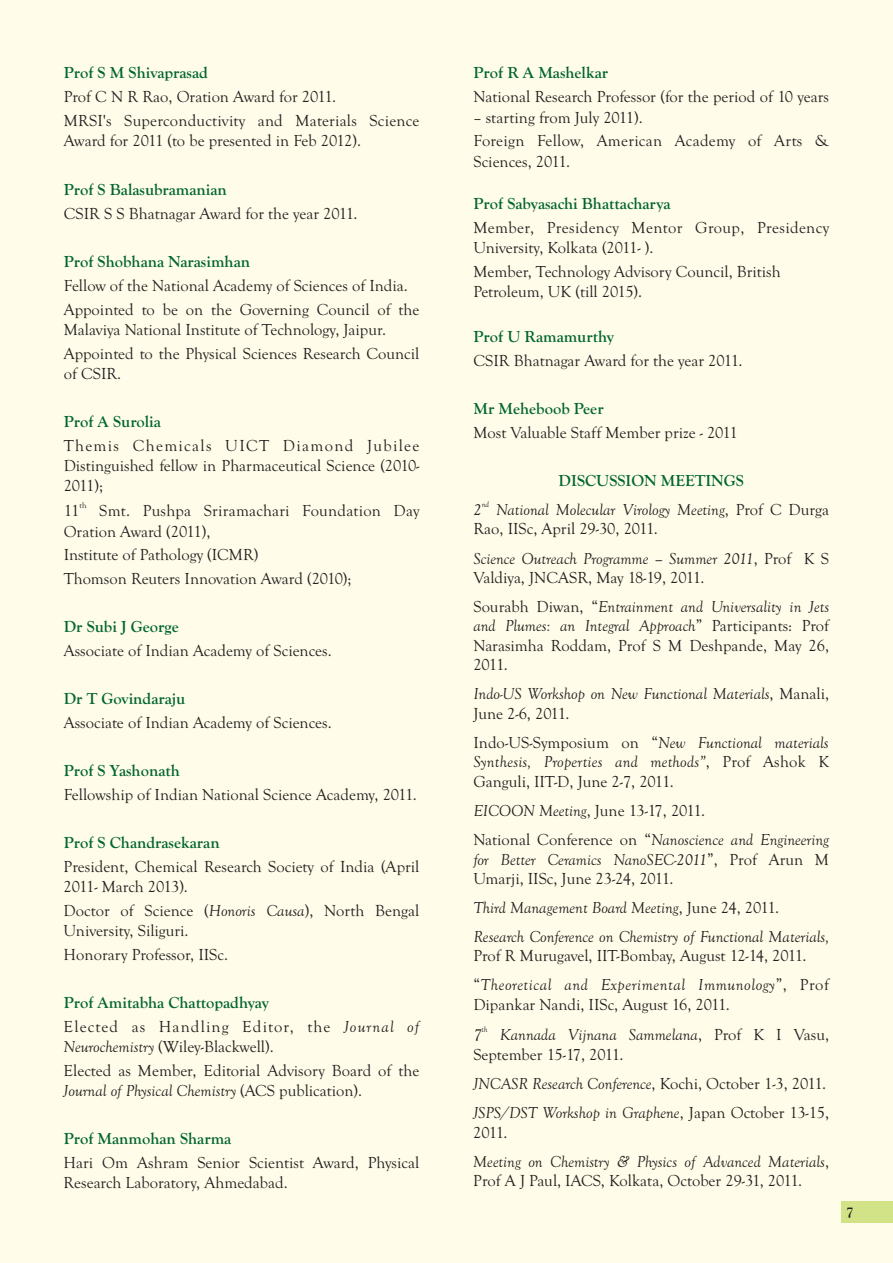
<style>
.page{position:relative;width:893px;height:1263px;background:#fffde9}
.page>*{position:absolute;margin:0;border:0;box-sizing:border-box;transform-origin:0 0}
.t1{font:16.5px/20.2px "Goudy Old Style T";color:#231f20}
.t2{font:italic 16.5px/19.2px "Goudy Old Style T";color:#231f20}
.t3{font:700 16.5px "Goudy Old Style T";color:#00652e}
.t4{font:16.5px/20.2px "Goudy Old Style T";letter-spacing:.02em;color:#231f20}
.t5{font:16.5px "Goudy Old Style T";letter-spacing:.07em;color:#231f20}
.t6{font:700 15px "Goudy Old Style T";color:#231f20}
.t7{font:italic 8.25px "Goudy Old Style T";color:#231f20}
.t8{font:8.25px "Goudy Old Style T";color:#231f20}
.s1{font-style:normal}
.s2{font-style:italic}
</style>
<div class="page">
<div style="left:842px;top:1201px;width:51px;height:21px;background:#d2e287"></div>
<p class="t3" style="left:64px;top:64px;width:146px">Prof S M Shivaprasad</p>
<p class="t3" style="left:473px;top:64px;width:136px">Prof R A Mashelkar</p>
<p class="t1" style="left:64px;top:87px;width:274px">Prof C N R Rao, Oration Award for 2011.</p>
<p class="t1" style="left:473px;top:87px;width:357px">National Research Professor (for the period of 10 years</p>
<p class="t1" style="left:64px;top:111px;width:357px">MRSI's Superconductivity and Materials Science</p>
<p class="t1" style="left:473px;top:107px;width:171px">– starting from July 2011).</p>
<p class="t1" style="left:64px;top:131px;width:299px">Award for 2011 (to be presented in Feb 2012).</p>
<p class="t1" style="left:473px;top:131px;width:357px">Foreign Fellow, American Academy of Arts &amp;<br>Sciences, 2011.</p>
<p class="t1" style="left:64px;top:203px;width:295px">CSIR S S Bhatnagar Award for the year 2011.</p>
<p class="t4" style="left:473px;top:218px;width:357px">Member, Presidency Mentor Group, Presidency<br>University, Kolkata (2011- ).</p>
<p class="t1" style="left:473px;top:262px;width:309px">Member, Technology Advisory Council, British</p>
<p class="t1" style="left:64px;top:275px;width:346px">Fellow of the National Academy of Sciences of India.</p>
<p class="t1" style="left:473px;top:282px;width:170px">Petroleum, UK (till 2015).</p>
<p class="t1" style="left:64px;top:299px;width:357px">Appointed to be on the Governing Council of the<br>Malaviya National Institute of Technology, Jaipur.</p>
<p class="t1" style="left:64px;top:343px;width:357px">Appointed to the Physical Sciences Research Council</p>
<p class="t1" style="left:473px;top:350px;width:271px">CSIR Bhatnagar Award for the year 2011.</p>
<p class="t1" style="left:64px;top:363px;width:59px">of CSIR.</p>
<p class="t3" style="left:64px;top:180px;width:165px">Prof S Balasubramanian</p>
<p class="t3" style="left:473px;top:195px;width:199px">Prof Sabyasachi Bhattacharya</p>
<p class="t3" style="left:64px;top:252px;width:188px">Prof Shobhana Narasimhan</p>
<p class="t3" style="left:473px;top:327px;width:142px">Prof U Ramamurthy</p>
<p class="t3" style="left:473px;top:399px;width:132px">Mr Meheboob Peer</p>
<p class="t3" style="left:64px;top:412px;width:99px">Prof A Surolia</p>
<p class="t1" style="left:473px;top:422px;width:266px">Most Valuable Staff Member prize - 2011</p>
<p class="t1" style="left:64px;top:435px;width:357px;text-align:justify">Themis Chemicals UICT Diamond Jubilee Distinguished fellow in Pharmaceutical Science (2010- 2011);</p>
<p class="t8" style="left:79px;top:501px;width:9px">th</p>
<p class="t7" style="left:482px;top:499px;width:9px">nd</p>
<p class="t1" style="left:64px;top:501px;width:357px">11 Smt. Pushpa Sriramachari Foundation Day</p>
<p class="t2" style="left:473px;top:500px;width:357px">2 National Molecular Virology Meeting<span class="s1">, Prof C Durga</span></p>
<p class="t1" style="left:64px;top:521px;width:148px">Oration Award (2011),</p>
<p class="t1" style="left:473px;top:519px;width:186px">Rao, IISc, April 29-30, 2011.</p>
<p class="t1" style="left:64px;top:545px;width:196px">Institute of Pathology (ICMR)</p>
<p class="t2" style="left:473px;top:548px;width:357px">Science Outreach Programme – Summer 2011<span class="s1">, Prof K S</span></p>
<p class="t1" style="left:64px;top:569px;width:289px">Thomson Reuters Innovation Award (2010);</p>
<p class="t1" style="left:473px;top:563px;width:357px;line-height:29.4px">Valdiya, JNCASR, May 18-19, 2011.<br>Sourabh Diwan, “<span class="s2">Entrainment and Universality in Jets</span></p>
<p class="t2" style="left:473px;top:616px;width:357px">and Plumes: an Integral Approach<span class="s1">” Participants: Prof</span></p>
<p class="t1" style="left:64px;top:641px;width:270px">Associate of Indian Academy of Sciences.</p>
<p class="t1" style="left:473px;top:636px;width:357px;line-height:19.2px">Narasimha Roddam, Prof S M Deshpande, May 26,<br>2011.</p>
<p class="t2" style="left:473px;top:684px;width:357px">Indo-US Workshop on New Functional Materials<span class="s1">, Manali,<br>June 2-6, 2011.</span></p>
<p class="t3" style="left:559px;top:471px;width:187px">DISCUSSION MEETINGS</p>
<p class="t3" style="left:64px;top:617px;width:117px">Dr Subi J George</p>
<p class="t3" style="left:64px;top:689px;width:123px">Dr T Govindaraju</p>
<p class="t1" style="left:64px;top:712px;width:270px">Associate of Indian Academy of Sciences.</p>
<p class="t3" style="left:64px;top:761px;width:118px">Prof S Yashonath</p>
<p class="t1" style="left:64px;top:784px;width:355px">Fellowship of Indian National Science Academy, 2011.</p>
<p class="t3" style="left:64px;top:833px;width:157px">Prof S Chandrasekaran</p>
<p class="t1" style="left:64px;top:856px;width:357px">President, Chemical Research Society of India (April</p>
<p class="t1" style="left:64px;top:875px;width:131px;line-height:23.9px">2011- March 2013).<br>Doctor of Science</p>
<p class="t1" style="left:204px;top:900px;width:217px">(<span class="s2">Honoris Causa</span>), North Bengal</p>
<p class="t1" style="left:473px;top:733px;width:357px;line-height:19.2px;text-align:justify">Indo-US-Symposium on “<span class="s2">New Functional materials Synthesis, Properties and methods”</span>, Prof Ashok K Ganguli, IIT-D, June 2-7, 2011.</p>
<p class="t2" style="left:473px;top:796px;width:357px;line-height:29.4px">EICOON Meeting<span class="s1">, June 13-17, 2011.<br>National Conference on “</span>Nanoscience and Engineering</p>
<p class="t2" style="left:473px;top:849px;width:357px">for Better Ceramics NanoSEC-2011<span class="s1">”, Prof Arun M</span></p>
<p class="t1" style="left:473px;top:868px;width:202px">Umarji, IISc, June 23-24, 2011.</p>
<p class="t2" style="left:473px;top:898px;width:307px">Third Management Board Meeting<span class="s1">, June 24, 2011.</span></p>
<p class="t1" style="left:64px;top:920px;width:126px">University, Siliguri.</p>
<p class="t2" style="left:473px;top:927px;width:357px">Research Conference on Chemistry of Functional Materials,</p>
<p class="t1" style="left:64px;top:944px;width:166px">Honorary Professor, IISc.</p>
<p class="t1" style="left:473px;top:941px;width:357px;line-height:29.4px">Prof R Murugavel, IIT-Bombay, August 12-14, 2011. “<span class="s2">Theoretical and Experimental Immunology</span>”, Prof</p>
<p class="t1" style="left:473px;top:994px;width:258px">Dipankar Nandi, IISc, August 16, 2011.</p>
<p class="t5" style="left:64px;top:1017px;width:357px">Elected as Handling Editor, the <span class="s2">Journal of</span></p>
<p class="t7" style="left:482px;top:1025px;width:8px">th</p>
<p class="t3" style="left:64px;top:993px;width:207px">Prof Amitabha Chattopadhyay</p>
<p class="t2" style="left:473px;top:1025px;width:357px">7 Kannada Vijnana Sammelana<span class="s1">, Prof K I Vasu,</span></p>
<p class="t1" style="left:64px;top:1036px;width:212px"><span class="s2">Neurochemistry</span> (Wiley-Blackwell).</p>
<p class="t1" style="left:473px;top:1044px;width:152px">September 15-17, 2011.</p>
<p class="t1" style="left:64px;top:1060px;width:357px">Elected as Member, Editorial Advisory Board of the</p>
<p class="t2" style="left:473px;top:1074px;width:354px">JNCASR Research Conference<span class="s1">, Kochi, October 1-3, 2011.</span></p>
<p class="t2" style="left:64px;top:1081px;width:300px">Journal of Physical Chemistry <span class="s1">(ACS publication).</span></p>
<p class="t3" style="left:64px;top:1129px;width:169px">Prof Manmohan Sharma</p>
<p class="t2" style="left:473px;top:1103px;width:357px">JSPS/DST Workshop in Graphene<span class="s1">, Japan October 13-15,<br>2011.</span></p>
<p class="t1" style="left:64px;top:1153px;width:357px">Hari Om Ashram Senior Scientist Award, Physical</p>
<p class="t2" style="left:473px;top:1152px;width:357px">Meeting on Chemistry &amp; Physics of Advanced Materials<span class="s1">,</span></p>
<p class="t1" style="left:64px;top:1173px;width:226px">Research Laboratory, Ahmedabad.</p>
<p class="t1" style="left:473px;top:1171px;width:330px">Prof A J Paul, IACS, Kolkata, October 29-31, 2011.</p>
<p class="t6" style="left:846px;top:1203px;width:9px">7</p>
</div>
